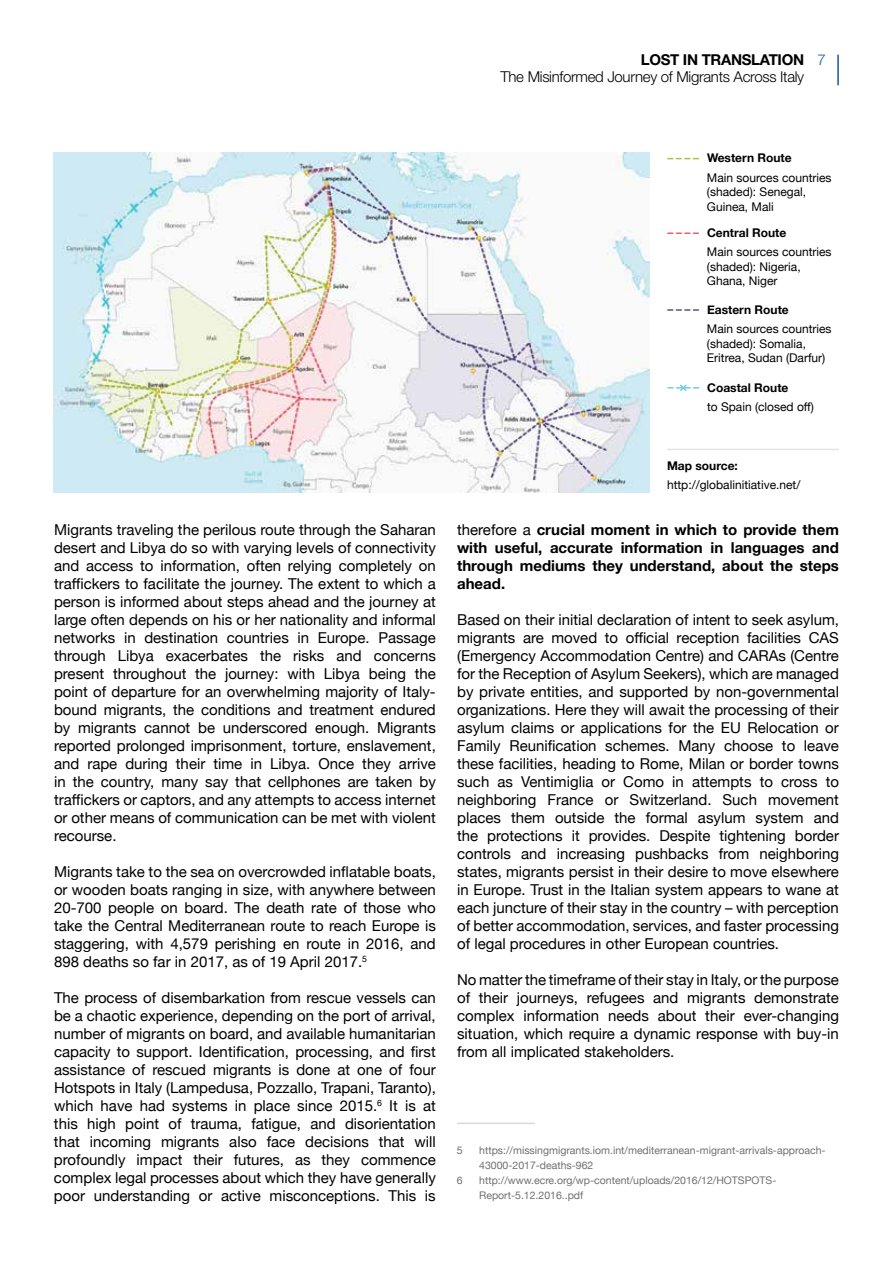
<style>
.page{position:relative;width:893px;height:1263px;background:#fff}
.page>*{position:absolute;margin:0;border:0;box-sizing:border-box;transform-origin:0 0}
.t1{font:15px/18px "Helvetica Neue";color:#000;text-align:justify}
.t2{font:700 15px/18px "Helvetica Neue";color:#000;text-align:justify}
.t3{font:300 15px "Helvetica Neue LT Pro";letter-spacing:-.02em;color:#000}
.t4{font:700 15px "Helvetica Neue LT Pro";letter-spacing:-.02em;color:#000}
.t5{font:300 15px "Helvetica Neue LT Pro";color:#13579e}
.t6{font:12px/14.4px "Helvetica Neue";color:#000}
.t7{font:700 12px "Helvetica Neue";color:#000}
.t8{font:10.5px/15px "Helvetica Neue";color:#707073}
.s1{font-weight:400}
</style>
<div class="page">
<hr style="left:837px;top:55px;width:2px;height:30px;background:#13579e">
<hr style="left:457px;top:1122px;width:78px;height:2px;background:#dadada">
<img style="left:54px;top:152px;width:595px;height:341px">
<svg style="left:668px;top:158px;width:30px;height:1px"></svg>
<svg style="left:668px;top:232px;width:30px;height:2px"></svg>
<svg style="left:668px;top:309px;width:30px;height:2px"></svg>
<svg style="left:668px;top:384px;width:31px;height:7px"></svg>
<hr style="left:667px;top:449px;width:172px;height:1px;background:#e3e3e3">
<p class="t4" style="left:641px;top:51px;width:165px">LOST IN TRANSLATION</p>
<p class="t3" style="left:500px;top:67px;width:305px">The Misinformed Journey of Migrants Across Italy</p>
<p class="t5" style="left:817px;top:51px;width:10px">7</p>
<p class="t1" style="left:54px;top:521px;width:383px">Migrants traveling the perilous route through the Saharan desert and Libya do so with varying levels of connectivity and access to information, often relying completely on traffickers to facilitate the journey. The extent to which a person is informed about steps ahead and the journey at large often depends on his or her nationality and informal networks in destination countries in Europe. Passage through Libya exacerbates the risks and concerns present throughout the journey: with Libya being the point of departure for an overwhelming majority of Italy&shy;bound migrants, the conditions and treatment endured by migrants cannot be underscored enough. Migrants reported prolonged imprisonment, torture, enslavement, and rape during their time in Libya. Once they arrive in the country, many say that cellphones are taken by traffickers or captors, and any attempts to access internet or other means of communication can be met with violent recourse.</p>
<p class="t1" style="left:54px;top:863px;width:383px">Migrants take to the sea on overcrowded inflatable boats, or wooden boats ranging in size, with anywhere between 20-700 people on board. The death rate of those who take the Central Mediterranean route to reach Europe is staggering, with 4,579 perishing en route in 2016, and 898 deaths so far in 2017, as of 19 April 2017.<sup>5</sup></p>
<p class="t1" style="left:54px;top:989px;width:383px">The process of disembarkation from rescue vessels can be a chaotic experience, depending on the port of arrival, number of migrants on board, and available humanitarian capacity to support. Identification, processing, and first assistance of rescued migrants is done at one of four Hotspots in Italy (Lampedusa, Pozzallo, Trapani, Taranto), which have had systems in place since 2015.<sup>6</sup> It is at this high point of trauma, fatigue, and disorientation that incoming migrants also face decisions that will profoundly impact their futures, as they commence complex legal processes about which they have generally poor understanding or active misconceptions. This is</p>
<p class="t7" style="left:707px;top:149px;width:86px">Western Route</p>
<p class="t6" style="left:707px;top:171px;width:126px">Main sources countries (shaded): Senegal,<br>Guinea, Mali</p>
<p class="t7" style="left:707px;top:223px;width:81px">Central Route</p>
<p class="t6" style="left:707px;top:246px;width:126px">Main sources countries (shaded): Nigeria,<br>Ghana, Niger</p>
<p class="t7" style="left:707px;top:300px;width:83px">Eastern Route</p>
<p class="t6" style="left:707px;top:322px;width:126px">Main sources countries (shaded): Somalia,<br>Eritrea, Sudan (Darfur)</p>
<p class="t7" style="left:707px;top:378px;width:83px">Coastal Route</p>
<p class="t6" style="left:707px;top:400px;width:108px">to Spain (closed off)</p>
<p class="t7" style="left:667px;top:457px;width:72px">Map source:</p>
<p class="t6" style="left:667px;top:478px;width:135px">http://globalinitiative.net/</p>
<p class="t2" style="left:457px;top:521px;width:383px"><span class="s1">therefore a</span> crucial moment in which to provide them with useful, accurate information in languages and through mediums they understand, about the steps ahead.</p>
<p class="t1" style="left:457px;top:611px;width:383px">Based on their initial declaration of intent to seek asylum, migrants are moved to official reception facilities CAS (Emergency Accommodation Centre) and CARAs (Centre for the Reception of Asylum Seekers), which are managed by private entities, and supported by non-governmental organizations. Here they will await the processing of their asylum claims or applications for the EU Relocation or Family Reunification schemes. Many choose to leave these facilities, heading to Rome, Milan or border towns such as Ventimiglia or Como in attempts to cross to neighboring France or Switzerland. Such movement places them outside the formal asylum system and the protections it provides. Despite tightening border controls and increasing pushbacks from neighboring states, migrants persist in their desire to move elsewhere in Europe. Trust in the Italian system appears to wane at each juncture of their stay in the country – with perception of better accommodation, services, and faster processing of legal procedures in other European countries.</p>
<p class="t1" style="left:457px;top:971px;width:383px">No matter the timeframe of their stay in Italy, or the purpose of their journeys, refugees and migrants demonstrate complex information needs about their ever-changing situation, which require a dynamic response with buy-in from all implicated stakeholders.</p>
<p class="t8" style="left:457px;top:1143px;width:7px">5</p>
<p class="t8" style="left:457px;top:1173px;width:7px">6</p>
<p class="t8" style="left:479px;top:1143px;width:348px">https://missingmigrants.iom.int/mediterranean-migrant-arrivals-approach-43000-2017-deaths-962 http://www.ecre.org/wp-content/uploads/2016/12/HOTSPOTS-Report-5.12.2016..pdf</p>
</div>
